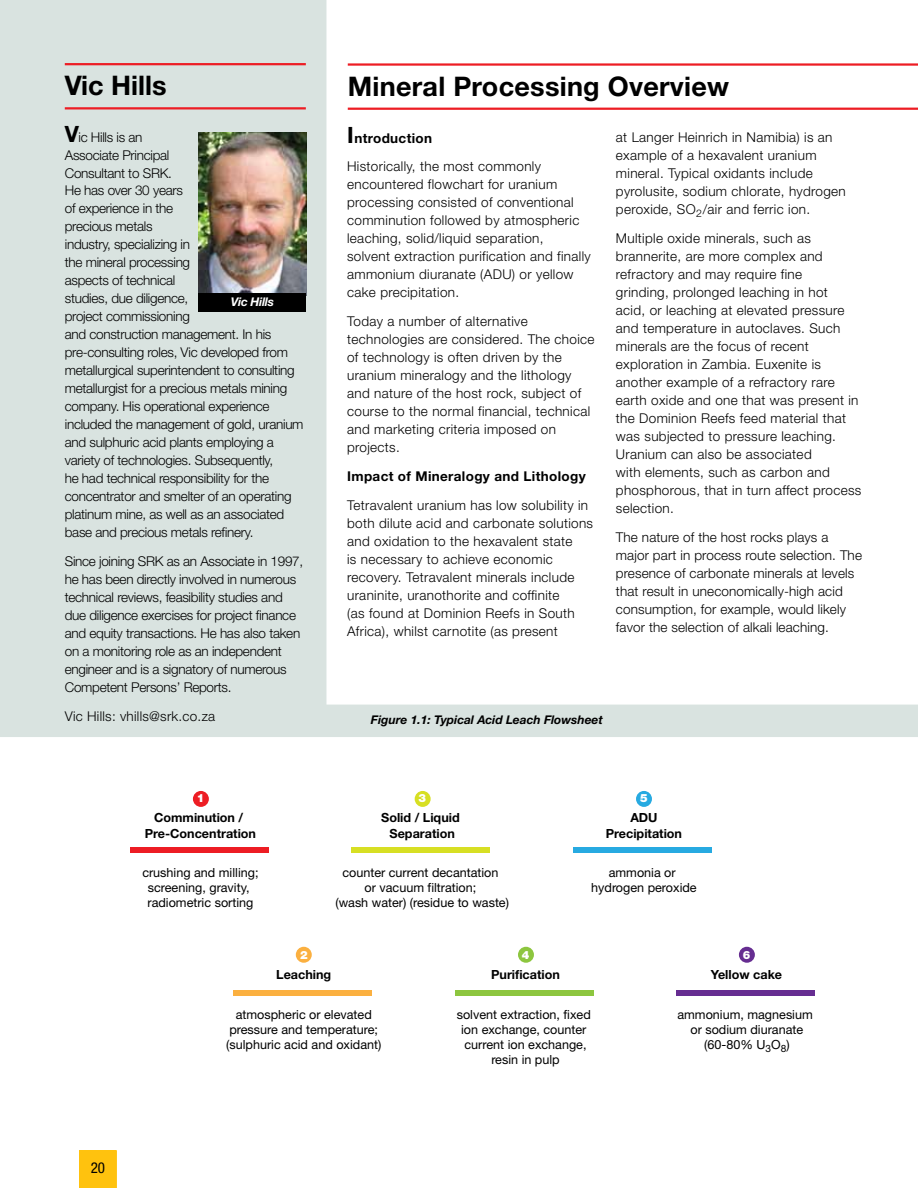
<style>
.page{position:relative;width:918px;height:1188px;background:#fff}
.page>*{position:absolute;margin:0;border:0;box-sizing:border-box;transform-origin:0 0}
.t1{font:700 27px "Helvetica Neue";letter-spacing:.01em;color:#000}
.t2{font:condensed 15px "Helvetica Neue";color:#000}
.t3{font:300 13.5px/18px "Helvetica Neue";letter-spacing:.025em;color:#000}
.t4{font:300 13.5px/18px "Helvetica Neue";letter-spacing:-.02em;color:#000}
.t5{font:700 13.5px "Helvetica Neue";letter-spacing:.025em;color:#000}
.t6{font:12.6px/15.1px "Helvetica Neue";color:#000;text-align:center}
.t7{font:700 12.6px/15.1px "Helvetica Neue";color:#000;text-align:center}
.t8{font:italic 700 12px "Helvetica Neue";color:#000}
.t9{font:italic 700 12px "Helvetica Neue";letter-spacing:-.02em;color:#fff}
.t10{font:900 11.4px "Helvetica Neue";color:#fff}
.s1{font-weight:700;font-size:22.5px}
.s2{font-weight:700}
</style>
<div class="page">
<div style="left:0;top:0;width:326px;height:705px;background:#d9e3e0"></div>
<div style="left:193px;top:791px;width:16px;height:16px;background:#ed1d24;border-radius:50%"></div>
<div style="left:415px;top:791px;width:16px;height:16px;background:#d7df23;border-radius:50%"></div>
<div style="left:636px;top:791px;width:16px;height:16px;background:#27aae1;border-radius:50%"></div>
<div style="left:296px;top:947px;width:16px;height:16px;background:#fbb040;border-radius:50%"></div>
<div style="left:518px;top:947px;width:16px;height:16px;background:#8dc63f;border-radius:50%"></div>
<div style="left:130px;top:848px;width:139px;height:5px;background:#ed1d24"></div>
<div style="left:233px;top:990px;width:139px;height:5px;background:#fbb040"></div>
<div style="left:352px;top:848px;width:138px;height:5px;background:#d7df23"></div>
<div style="left:573px;top:848px;width:139px;height:5px;background:#27aae1"></div>
<div style="left:455px;top:990px;width:139px;height:5px;background:#8dc63f"></div>
<div style="left:739px;top:947px;width:16px;height:16px;background:#662d91;border-radius:50%"></div>
<div style="left:676px;top:990px;width:139px;height:5px;background:#662d91"></div>
<svg style="left:79px;top:1150px;width:38px;height:38px"></svg>
<hr style="left:348px;top:63px;width:570px;height:3px;background:#ed1d24">
<hr style="left:348px;top:108px;width:570px;height:2px;background:#ed1d24">
<div style="left:0;top:705px;width:918px;height:32px;background:#d9e3e0"></div>
<hr style="left:65px;top:63px;width:241px;height:2px;background:#ed1d24">
<hr style="left:65px;top:107px;width:241px;height:2px;background:#ed1d24">
<img style="left:198px;top:133px;width:108px;height:161px">
<div style="left:198px;top:294px;width:108px;height:18px;background:#000"></div>
<h1 class="t1" style="left:65px;top:69px;width:103px">Vic Hills</h1>
<p class="t4" style="left:65px;top:127px;width:240px"><span class="s1">V</span>ic Hills is an<br>Associate Principal<br>Consultant to SRK.<br>He has over 30 years<br>of experience in the<br>precious metals<br>industry, specializing in<br>the mineral processing<br>aspects of technical<br>studies, due diligence,<br>project commissioning<br>and construction management. In his pre-consulting roles, Vic developed from metallurgical superintendent to consulting metallurgist for a precious metals mining company. His operational experience included the management of gold, uranium and sulphuric acid plants employing a variety of technologies. Subsequently,<br>he had technical responsibility for the concentrator and smelter of an operating platinum mine, as well as an associated base and precious metals refinery.</p>
<p class="t4" style="left:65px;top:552px;width:240px">Since joining SRK as an Associate in 1997, he has been directly involved in numerous technical reviews, feasibility studies and due diligence exercises for project finance and equity transactions. He has also taken on a monitoring role as an independent engineer and is a signatory of numerous Competent Persons’ Reports.</p>
<p class="t3" style="left:65px;top:707px;width:152px">Vic Hills: vhills@srk.co.za</p>
<p class="t9" style="left:231px;top:295px;width:45px">Vic Hills</p>
<p class="t10" style="left:197px;top:791px;width:9px">1</p>
<p class="t7" style="left:145px;top:810px;width:113px">Comminution /<br>Pre-Concentration</p>
<p class="t6" style="left:142px;top:864px;width:118px">crushing and milling; screening, gravity, radiometric sorting</p>
<h1 class="t1" style="left:348px;top:69px;width:383px">Mineral Processing Overview</h1>
<p class="t3" style="left:347px;top:123px;width:195px;line-height:28.8px"><span class="s1">I</span><span class="s2">ntroduction<br></span>Historically, the most commonly</p>
<p class="t3" style="left:347px;top:175px;width:245px">encountered flowchart for uranium processing consisted of conventional comminution followed by atmospheric leaching, solid/liquid separation,<br>solvent extraction purification and finally ammonium diuranate (ADU) or yellow cake precipitation.</p>
<p class="t3" style="left:347px;top:312px;width:249px">Today a number of alternative technologies are considered. The choice of technology is often driven by the uranium mineralogy and the lithology and nature of the host rock, subject of course to the normal financial, technical and marketing criteria imposed on projects.</p>
<p class="t5" style="left:347px;top:468px;width:240px">Impact of Mineralogy and Lithology</p>
<p class="t3" style="left:347px;top:496px;width:247px">Tetravalent uranium has low solubility in both dilute acid and carbonate solutions and oxidation to the hexavalent state<br>is necessary to achieve economic recovery. Tetravalent minerals include uraninite, uranothorite and coffinite<br>(as found at Dominion Reefs in South Africa), whilst carnotite (as present</p>
<p class="t3" style="left:616px;top:128px;width:231px">at Langer Heinrich in Namibia) is an example of a hexavalent uranium mineral. Typical oxidants include pyrolusite, sodium chlorate, hydrogen peroxide, SO<sub>2</sub>/air and ferric ion.</p>
<p class="t3" style="left:616px;top:229px;width:247px">Multiple oxide minerals, such as brannerite, are more complex and refractory and may require fine<br>grinding, prolonged leaching in hot<br>acid, or leaching at elevated pressure and temperature in autoclaves. Such minerals are the focus of recent exploration in Zambia. Euxenite is another example of a refractory rare earth oxide and one that was present in the Dominion Reefs feed material that was subjected to pressure leaching.<br>Uranium can also be associated<br>with elements, such as carbon and phosphorous, that in turn affect process selection.</p>
<p class="t3" style="left:616px;top:528px;width:248px">The nature of the host rocks plays a major part in process route selection. The presence of carbonate minerals at levels that result in uneconomically-high acid consumption, for example, would likely favor the selection of alkali leaching.</p>
<p class="t8" style="left:371px;top:712px;width:234px">Figure 1.1: Typical Acid Leach Flowsheet</p>
<p class="t10" style="left:418px;top:791px;width:9px">3</p>
<p class="t7" style="left:381px;top:810px;width:80px">Solid / Liquid<br>Separation</p>
<p class="t6" style="left:335px;top:864px;width:175px">counter current decantation<br>or vacuum filtration;<br>(wash water) (residue to waste)</p>
<p class="t10" style="left:640px;top:791px;width:9px">5</p>
<p class="t7" style="left:606px;top:810px;width:78px">ADU<br>Precipitation</p>
<p class="t6" style="left:591px;top:864px;width:107px">ammonia or hydrogen peroxide</p>
<p class="t2" style="left:91px;top:1160px;width:16px">20</p>
<p class="t10" style="left:300px;top:948px;width:9px">2</p>
<p class="t7" style="left:276px;top:966px;width:57px">Leaching</p>
<p class="t6" style="left:226px;top:1007px;width:157px">atmospheric or elevated pressure and temperature; (sulphuric acid and oxidant)</p>
<p class="t10" style="left:743px;top:948px;width:9px">6</p>
<p class="t7" style="left:711px;top:966px;width:73px">Yellow cake</p>
<p class="t10" style="left:522px;top:948px;width:9px">4</p>
<p class="t7" style="left:491px;top:966px;width:70px">Purification</p>
<p class="t6" style="left:457px;top:1007px;width:136px">solvent extraction, fixed ion exchange, counter current ion exchange, resin in pulp</p>
<p class="t6" style="left:677px;top:1007px;width:137px">ammonium, magnesium or sodium diuranate (60-80% U<sub>3</sub>O<sub>8</sub>)</p>
</div>
